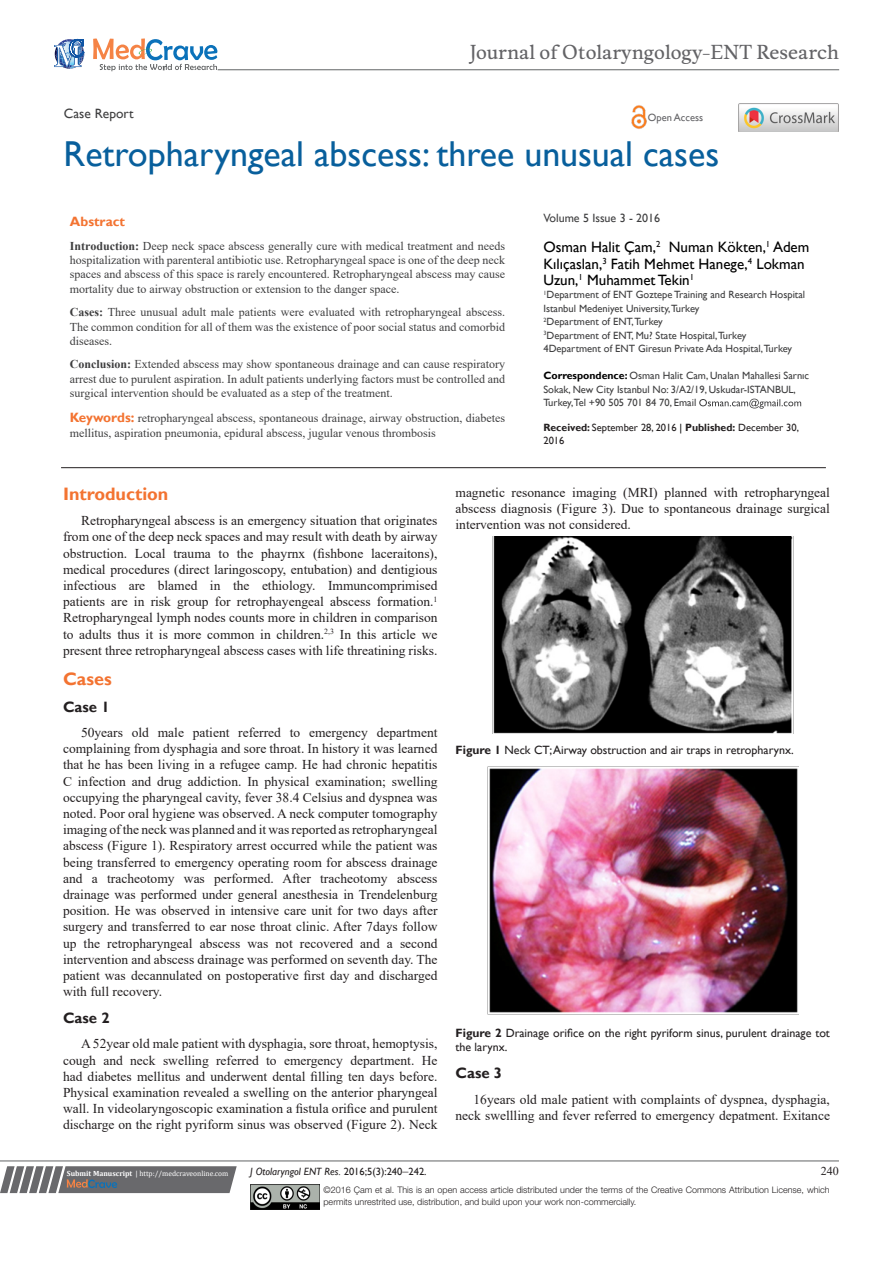
<style>
.page{position:relative;width:893px;height:1263px;background:#fff}
.page>*{position:absolute;margin:0;border:0;box-sizing:border-box;transform-origin:0 0}
.t1{font:36px "Gill Sans";color:#085f9c}
.t2{font:18.6px "Musee";color:#636366}
.List_Paragraph{font:700 18px "Gill Sans";color:#f37331}
.t3{font:15px/16.2px "Gill Sans";color:#000}
.t4{font:700 15px "Gill Sans";color:#231f20}
.t5{font:13.5px/16.2px "Times New Roman";color:#231f20;text-align:justify}
.t6{font:13.5px "Gill Sans";color:#3e3e3f}
.t7{font:700 13.5px "Gill Sans";color:#f37331}
.t8{font:12px/14.4px "Times New Roman";color:#3e3e3f;text-align:justify}
.t9{font:12px/14.4px "Gill Sans";color:#231f20}
.t10{font:12px "Gill Sans";color:#3e3e3f}
.t11{font:12px "Times New Roman";color:#231f20}
.t12{font:10.5px/13.5px "Gill Sans";color:#3e3e3f}
.t13{font:10.5px/12.6px "Gill Sans";color:#231f20}
.t14{font:italic 10.5px "Gill Sans";color:#231f20}
.t15{font:10.5px "Gill Sans";color:#636366}
.t16{font:300 9px/12px "Helvetica Neue LT Std";color:#231f20}
.t17{font:7.5px "Cambria";color:#fff}
.s1{font-weight:700;color:#000}
.s2{font-weight:700}
.s3{color:#000}
.s4{font-family:"Gill Sans";font-weight:700;font-size:13.5px;color:#f37331}
.s5{font-style:normal}
.s6{font-family:"Times New Roman";font-style:normal;font-size:12px}
</style>
<div class="page">
<svg style="left:0;top:1166px;width:237px;height:27px;background:#78787a"></svg>
<hr style="left:0;top:1161px;width:839px;height:1px;background:#626465">
<hr style="left:61px;top:467px;width:765px;height:1px;background:#231f20">
<img style="left:250px;top:1185px;width:69px;height:24px">
<svg style="left:699px;top:399px;width:102px;height:10px"></svg>
<svg style="left:54px;top:39px;width:30px;height:30px"></svg>
<svg style="left:93px;top:38px;width:124px;height:33px"></svg>
<hr style="left:218px;top:70px;width:621px;height:1px;background:#626465">
<img style="left:631px;top:105px;width:16px;height:24px">
<img style="left:739px;top:104px;width:99px;height:28px">
<img style="left:493px;top:536px;width:300px;height:198px">
<img style="left:487px;top:767px;width:311px;height:247px">
<p class="t2" style="left:470px;top:41px;width:371px">Journal of Otolaryngology-ENT Research</p>
<p class="t6" style="left:64px;top:105px;width:71px">Case Report</p>
<p class="t15" style="left:648px;top:112px;width:57px">Open Access</p>
<p class="t1" style="left:64px;top:133px;width:657px">Retropharyngeal abscess: three unusual cases</p>
<p class="t10" style="left:543px;top:211px;width:118px">Volume 5 Issue 3 - 2016</p>
<p class="t3" style="left:543px;top:239px;width:267px">Osman Halit Çam,<sup>2</sup> Numan Kökten,<sup>1</sup> Adem<br>Kılıçaslan,<sup>3</sup> Fatih Mehmet Hanege,<sup>4</sup> Lokman<br>Uzun,<sup>1</sup> Muhammet Tekin<sup>1</sup></p>
<p class="t12" style="left:543px;top:288px;width:263px"><sup>1</sup>Department of ENT Goztepe Training and Research Hospital<br>Istanbul Medeniyet University,Turkey</p>
<p class="t12" style="left:543px;top:315px;width:121px"><sup>2</sup>Department of ENT,Turkey</p>
<p class="t12" style="left:543px;top:329px;width:205px"><sup>3</sup>Department of ENT, Mu? State Hospital,Turkey</p>
<p class="t12" style="left:543px;top:342px;width:250px">4Department of ENT Giresun Private Ada Hospital,Turkey</p>
<p class="t12" style="left:543px;top:369px;width:267px"><span class="s1">Correspondence:</span> Osman Halit Cam, Unalan Mahallesi Sarnıc<br>Sokak, New City Istanbul No: 3/A2/19, Uskudar-ISTANBUL,<br>Turkey,Tel +90 505 701 84 70, Email</p>
<p class="t13" style="left:543px;top:422px;width:257px"><span class="s2">Received:</span> September 28, 2016 <span class="s3">|</span> <span class="s2">Published:</span> December 30,<br>2016</p>
<p class="t7" style="left:70px;top:213px;width:57px">Abstract</p>
<p class="t8" style="left:70px;top:238px;width:437px"><span class="s2">Introduction:</span> Deep neck space abscess generally cure with medical treatment and needs hospitalization with parenteral antibiotic use. Retropharyngeal space is one of the deep neck spaces and abscess of this space is rarely encountered. Retropharyngeal abscess may cause mortality due to airway obstruction or extension to the danger space.</p>
<p class="t8" style="left:70px;top:305px;width:437px"><span class="s2">Cases:</span> Three unusual adult male patients were evaluated with retropharyngeal abscess.<br>The common condition for all of them was the existence of poor social status and comorbid diseases.</p>
<p class="t8" style="left:70px;top:357px;width:437px"><span class="s2">Conclusion:</span> Extended abscess may show spontaneous drainage and can cause respiratory arrest due to purulent aspiration. In adult patients underlying factors must be controlled and surgical intervention should be evaluated as a step of the treatment.</p>
<p class="t8" style="left:70px;top:411px;width:437px"><span class="s4">Keywords:</span> retropharyngeal abscess, spontaneous drainage, airway obstruction, diabetes mellitus, aspiration pneumonia, epidural abscess, jugular venous thrombosis</p>
<p class="List_Paragraph" style="left:63px;top:483px;width:107px">Introduction</p>
<p class="t5" style="left:63px;top:512px;width:376px;text-indent:18px">Retropharyngeal abscess is an emergency situation that originates from one of the deep neck spaces and may result with death by airway obstruction. Local trauma to the phayrnx (fishbone laceraitons), medical procedures (direct laringoscopy, entubation) and dentigious infectious are blamed in the ethiology. Immuncomprimised patients are in risk group for retrophayengeal abscess formation.<sup>1<br></sup>Retropharyngeal lymph nodes counts more in children in comparison to adults thus it is more common in children.<sup>2,3</sup> In this article we present three retropharyngeal abscess cases with life threatining risks.</p>
<p class="List_Paragraph" style="left:63px;top:668px;width:50px">Cases</p>
<p class="t4" style="left:63px;top:698px;width:48px">Case 1</p>
<p class="t5" style="left:63px;top:724px;width:376px;text-indent:18px">50years old male patient referred to emergency department complaining from dysphagia and sore throat. In history it was learned that he has been living in a refugee camp. He had chronic hepatitis C infection and drug addiction. In physical examination; swelling occupying the pharyngeal cavity, fever 38.4 Celsius and dyspnea was noted. Poor oral hygiene was observed. A neck computer tomography imaging of the neck was planned and it was reported as retropharyngeal abscess (Figure 1). Respiratory arrest occurred while the patient was being transferred to emergency operating room for abscess drainage and a tracheotomy was performed. After tracheotomy abscess drainage was performed under general anesthesia in Trendelenburg position. He was observed in intensive care unit for two days after surgery and transferred to ear nose throat clinic. After 7days follow up the retropharyngeal abscess was not recovered and a second intervention and abscess drainage was performed on seventh day. The patient was decannulated on postoperative first day and discharged with full recovery.</p>
<p class="t4" style="left:63px;top:1009px;width:48px">Case 2</p>
<p class="t5" style="left:63px;top:1035px;width:376px;text-indent:18px">A 52year old male patient with dysphagia, sore throat, hemoptysis, cough and neck swelling referred to emergency department. He had diabetes mellitus and underwent dental filling ten days before.<br>Physical examination revealed a swelling on the anterior pharyngeal wall. In videolaryngoscopic examination a fistula orifice and purulent discharge on the right pyriform sinus was observed (Figure 2). Neck</p>
<p class="t5" style="left:455px;top:484px;width:376px">magnetic resonance imaging (MRI) planned with retropharyngeal abscess diagnosis (Figure 3). Due to spontaneous drainage surgical intervention was not considered.</p>
<p class="t9" style="left:455px;top:743px;width:340px"><span class="s2">Figure 1</span> Neck CT; Airway obstruction and air traps in retropharynx.</p>
<p class="t9" style="left:455px;top:1026px;width:376px"><span class="s2">Figure 2</span> Drainage orifice on the right pyriform sinus, purulent drainage tot the larynx.</p>
<p class="t4" style="left:455px;top:1064px;width:48px">Case 3</p>
<p class="t5" style="left:455px;top:1090px;width:376px;text-align:right">16years old male patient with complaints of dyspnea, dysphagia, neck swellling and fever referred to emergency depatment. Exitance</p>
<p class="t17" style="left:67px;top:1169px;width:163px"><span class="s2">Submit Manuscript</span> | http://medcraveonline.com</p>
<p class="t14" style="left:250px;top:1165px;width:178px">J Otolaryngol ENT Res. <span class="s5">2016;5(3):240</span><span class="s6">‒</span><span class="s5">242.</span></p>
<p class="t11" style="left:821px;top:1162px;width:19px">240</p>
<p class="t16" style="left:323px;top:1183px;width:508px">©2016 Çam et al. This is an open access article distributed under the terms of the Creative Commons Attribution License, which permits unrestrited use, distribution, and build upon your work non-commercially.</p>
</div>
